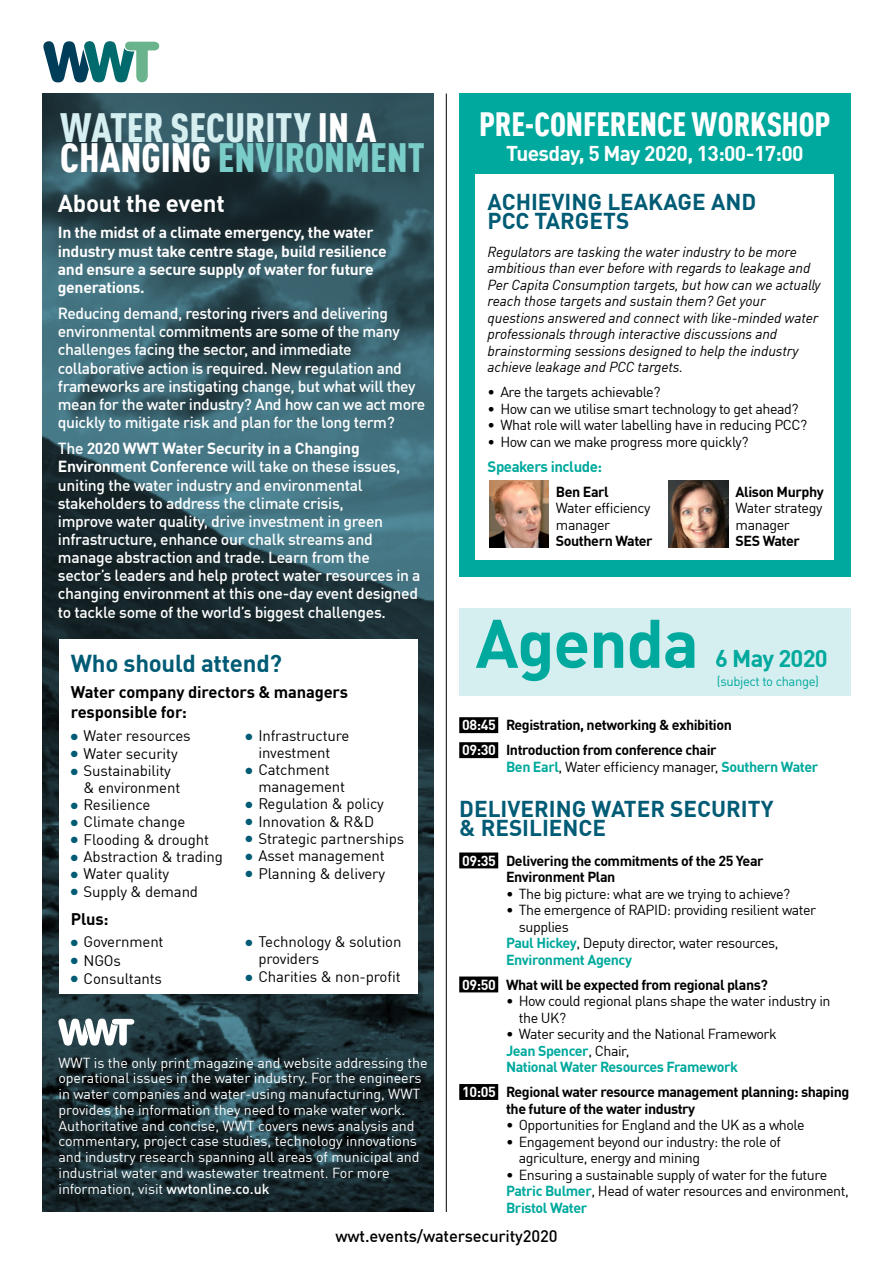
<style>
.page{position:relative;width:893px;height:1263px;background:#fff}
.page>*{position:absolute;margin:0;border:0;box-sizing:border-box;transform-origin:0 0}
.t1{font:700 67.5px "DIN Offc";color:#00a99d}
.t2{font:900 condensed 40.05px/30.2px "DIN Offc";color:#d5eef0}
.t3{font:900 condensed 33px "DIN Offc";letter-spacing:-.005em;color:#fff}
.t4{font:700 24px "DIN Offc";color:#005b75}
.t5{font:700 24px "DIN Offc";color:#fff}
.t6{font:700 23.7px "DIN Offc";letter-spacing:-.03em;color:#00a99d}
.t7{font:700 22.5px/19.5px "DIN Offc";color:#005b75}
.t8{font:700 21px "DIN Offc";letter-spacing:-.03em;color:#fff}
.t9{font:700 16.5px/19.5px "DIN Offc";letter-spacing:-.01em;color:#000}
.t10{font:500 16.5px "DIN Offc";letter-spacing:-.01em;color:#000}
.t11{font:500 15.75px/18.1px "DIN Offc";letter-spacing:-.025em;color:#fff}
.t12{font:700 15.75px/18.1px "DIN Offc";letter-spacing:-.02em;color:#fff}
.t13{font:15px/16.5px "DIN Offc";letter-spacing:-.01em;color:#000}
.t14{font:700 15px "DIN Offc";letter-spacing:-.03em;color:#00a99d}
.t15{font:14.25px/16.5px "DIN Offc";letter-spacing:-.03em;color:#000}
.t16{font:14.25px/15.8px "DIN Offc";letter-spacing:-.005em;color:#fff}
.t17{font:italic 14.25px/16.5px "DIN Offc";letter-spacing:-.01em;color:#000}
.t18{font:700 14.25px/16.5px "DIN Offc";letter-spacing:-.03em;color:#000}
.t19{font:700 14.25px "DIN Offc";letter-spacing:-.03em;color:#00a99d}
.t20{font:13.05px "DIN Offc";letter-spacing:-.03em;color:#00a99d}
.s1{color:#fff}
.s2{color:#7acdc8}
.s3{font-weight:700}
.s4{font-weight:700;color:#00a99d}
.s5{color:#005b75}
.s6{font-weight:500}
</style>
<div class="page">
<div style="left:459px;top:94px;width:391px;height:483px;background:#00a99d"></div>
<svg style="left:43px;top:94px;width:391px;height:1118px;background:#29464e"></svg>
<svg style="left:43px;top:41px;width:116px;height:41px"></svg>
<div style="left:59px;top:639px;width:358px;height:355px;background:#fff"></div>
<div style="left:476px;top:174px;width:358px;height:386px;background:#fff"></div>
<img style="left:489px;top:481px;width:60px;height:66px">
<img style="left:669px;top:481px;width:59px;height:66px">
<svg style="left:58px;top:1018px;width:76px;height:27px"></svg>
<hr style="left:446px;top:94px;width:1px;height:1118px;background:#000">
<div style="left:459px;top:609px;width:391px;height:87px;background:#d5eef0"></div>
<div style="left:459px;top:717px;width:39px;height:16px;background:#000"></div>
<div style="left:459px;top:742px;width:39px;height:16px;background:#000"></div>
<div style="left:459px;top:852px;width:39px;height:16px;background:#000"></div>
<div style="left:459px;top:976px;width:39px;height:16px;background:#000"></div>
<div style="left:459px;top:1084px;width:39px;height:16px;background:#000"></div>
<h2 class="t2" style="left:60px;top:111px;width:366px">WATER SECURITY <span class="s1">IN A<br>CHANGING</span> <span class="s2">ENVIRONMENT</span></h2>
<h3 class="t3" style="left:479px;top:104px;width:353px">PRE-CONFERENCE WORKSHOP</h3>
<h3 class="t5" style="left:58px;top:187px;width:168px">About the event</h3>
<p class="t12" style="left:58px;top:223px;width:330px">I n the midst of a climate emergency, the water industry must take centre stage, build resilience and ensure a secure supply of water for future generations.</p>
<p class="t11" style="left:58px;top:304px;width:369px">Reducing demand, restoring rivers and delivering environmental commitments are some of the many challenges facing the sector, and immediate collaborative action is required. New regulation and frameworks are instigating change, but what will they mean for the water industry? And how can we act more quickly to mitigate risk and plan for the long term?</p>
<p class="t11" style="left:58px;top:439px;width:364px">The <span class="s3">2020 WWT Water Security in a Changing Environment Conference</span> will take on these issues, uniting the water industry and environmental stakeholders to address the climate crisis,<br>improve water quality, drive investment in green infrastructure, enhance our chalk streams and manage abstraction and trade. Learn from the sector’s leaders and help protect water resources in a changing environment at this one-day event designed to tackle some of the world’s biggest challenges.</p>
<h3 class="t8" style="left:506px;top:140px;width:299px">Tuesday, 5 May 2020, 13:00-17:00</h3>
<h3 class="t7" style="left:488px;top:191px;width:239px">ACHIEVIN G LEAKAGE AND<br>PCC TARGETS</h3>
<p class="t17" style="left:488px;top:243px;width:335px">Regulators are tasking the water industry to be more ambitious than ever before with regards to leakage and Per Capita Consumption targets, but how can we actually reach those targets and sustain them? Get your questions answered and connect with like-minded water professionals through interactive discussions and brainstorming sessions designed to help the industry achieve leakage and PCC targets.</p>
<p class="t15" style="left:488px;top:383px;width:174px">• Are the targets achievable?</p>
<p class="t15" style="left:488px;top:400px;width:313px">• How can we utilise smart technology to get ahead?</p>
<p class="t15" style="left:488px;top:416px;width:321px">• What role will water labelling have in reducing PCC?</p>
<p class="t15" style="left:488px;top:433px;width:262px">• How can we make progress more quickly?</p>
<p class="t14" style="left:488px;top:456px;width:116px">Speakers include:</p>
<p class="t18" style="left:556px;top:483px;width:55px">Ben Earl</p>
<p class="t15" style="left:556px;top:500px;width:96px">Water efficiency manager</p>
<p class="t18" style="left:556px;top:532px;width:98px">Southern Water</p>
<p class="t18" style="left:736px;top:483px;width:90px">Alison Murphy</p>
<p class="t15" style="left:736px;top:500px;width:88px">Water strategy manager</p>
<p class="t18" style="left:736px;top:532px;width:66px">SES Water</p>
<h1 class="t1" style="left:476px;top:599px;width:225px">Agenda</h1>
<p class="t18" style="left:462px;top:712px;width:271px;line-height:25px"><span class="s1">08:45</span> Registration, networking &amp; exhibition<br><span class="s1">09:30</span> I ntroduction from conference chair</p>
<p class="t15" style="left:506px;top:758px;width:314px"><span class="s4">Ben Earl</span>, Water efficiency manager, <span class="s4">Southern Water</span></p>
<h3 class="t7" style="left:459px;top:798px;width:75px">DE LIVERIN</h3>
<h3 class="t7" style="left:572px;top:798px;width:54px">G WATER</h3>
<h3 class="t7" style="left:670px;top:798px;width:54px">SECURIT</h3>
<h3 class="t7" style="left:761px;top:798px;width:14px">Y</h3>
<h3 class="t7" style="left:459px;top:817px;width:145px">&amp; RESILIENCE</h3>
<p class="t18" style="left:506px;top:851px;width:259px;text-indent:-44px"><span class="s1">09:35</span> Delivering the commitments of the 25 Year<br>Environment Plan</p>
<p class="t15" style="left:506px;top:885px;width:286px">• The big picture: what are we trying to achieve?</p>
<p class="t15" style="left:506px;top:901px;width:312px">• The emergence of RAPID: providing resilient water</p>
<p class="t15" style="left:519px;top:918px;width:52px">supplies</p>
<p class="t15" style="left:506px;top:934px;width:274px"><span class="s4">Paul H ickey</span>, Deputy director, water resources,</p>
<p class="t19" style="left:506px;top:950px;width:128px">Environment Agency</p>
<p class="t18" style="left:462px;top:975px;width:307px"><span class="s1">09:50</span> What will be expected from regional plans?</p>
<p class="t15" style="left:519px;top:992px;width:313px;text-indent:-13px">• How could regional plans shape the water industry in the UK?</p>
<p class="t15" style="left:506px;top:1025px;width:272px">• Water security and the National Framework<br><span class="s4">Jean Spencer</span>, Chair,<br><span class="s4">National Water Resources Framework</span></p>
<p class="t18" style="left:506px;top:1083px;width:345px;text-indent:-44px"><span class="s1">10:05</span> Regional water resource management planning: shaping the future of the water industry</p>
<p class="t15" style="left:506px;top:1116px;width:300px">• Opportunities for England and the UK as a whole</p>
<p class="t15" style="left:519px;top:1133px;width:264px;text-indent:-13px">• Engagement beyond our industry: the role of agriculture, energy and mining</p>
<p class="t15" style="left:506px;top:1166px;width:344px">• Ensuring a sustainable supply of water for the future<br><span class="s4">Patric Bulmer</span>, Head of water resources and environment,<br><span class="s4">Bristol Water</span></p>
<h3 class="t6" style="left:715px;top:642px;width:114px">6 May 2020</h3>
<p class="t20" style="left:717px;top:673px;width:104px">(subject to change)</p>
<h3 class="t4" style="left:71px;top:648px;width:213px">Who should attend?</h3>
<p class="t9" style="left:71px;top:682px;width:279px">Water company directors &amp; managers responsible for:</p>
<p class="t13" style="left:71px;top:727px;width:121px"><span class="s5">●</span> Water resources</p>
<p class="t13" style="left:71px;top:745px;width:108px"><span class="s5">●</span> Water security</p>
<p class="t13" style="left:84px;top:762px;width:98px;text-indent:-13px"><span class="s5">●</span> Sustainability &amp; environment</p>
<p class="t13" style="left:71px;top:796px;width:81px"><span class="s5">●</span> Resilience</p>
<p class="t13" style="left:71px;top:813px;width:116px"><span class="s5">●</span> Climate change</p>
<p class="t13" style="left:71px;top:831px;width:140px"><span class="s5">●</span> Flooding &amp; drought</p>
<p class="t13" style="left:71px;top:848px;width:154px"><span class="s5">●</span> Abstraction &amp; trading</p>
<p class="t13" style="left:71px;top:865px;width:100px"><span class="s5">●</span> Water quality</p>
<p class="t13" style="left:71px;top:883px;width:129px"><span class="s5">●</span> Supply &amp; demand</p>
<p class="t13" style="left:246px;top:727px;width:105px;text-align:center"><span class="s5">●</span> Infrastructure investment</p>
<p class="t13" style="left:258px;top:761px;width:88px;text-indent:-13px"><span class="s5">●</span> Catchment management</p>
<p class="t13" style="left:246px;top:795px;width:140px"><span class="s5">●</span> Regulation &amp; policy</p>
<p class="t13" style="left:246px;top:812px;width:130px"><span class="s5">●</span> Innovation &amp; R&amp;D</p>
<p class="t13" style="left:246px;top:830px;width:160px"><span class="s5">●</span> Strategic partnerships</p>
<p class="t13" style="left:246px;top:847px;width:141px"><span class="s5">●</span> Asset management</p>
<p class="t13" style="left:246px;top:865px;width:141px"><span class="s5">●</span> Planning &amp; delivery</p>
<p class="t9" style="left:71px;top:908px;width:39px">Plus:</p>
<p class="t13" style="left:71px;top:933px;width:94px"><span class="s5">●</span> Government</p>
<p class="t13" style="left:71px;top:952px;width:52px"><span class="s5">●</span> NGOs</p>
<p class="t13" style="left:71px;top:970px;width:93px"><span class="s5">●</span> Consultants</p>
<p class="t13" style="left:258px;top:933px;width:145px;text-indent:-13px"><span class="s5">●</span> Technology &amp; solution providers</p>
<p class="t13" style="left:246px;top:968px;width:157px"><span class="s5">●</span> Charities &amp; non-profit</p>
<p class="t16" style="left:58px;top:1054px;width:371px">WWT is the only print magazine and website addressing the operational issues in the water industry. For the engineers in water companies and water-using manufacturing, WWT provides the information they need to make water work.<br>Authoritative and concise, WWT covers news analysis and commentary, project case studies, technology innovations and industry research spanning all areas of municipal and industrial water and wastewater treatment. For more information, visit <span class="s6">wwtonline.co.uk</span></p>
<p class="t10" style="left:335px;top:1225px;width:224px">wwt.events/watersecurity2020</p>
</div>
